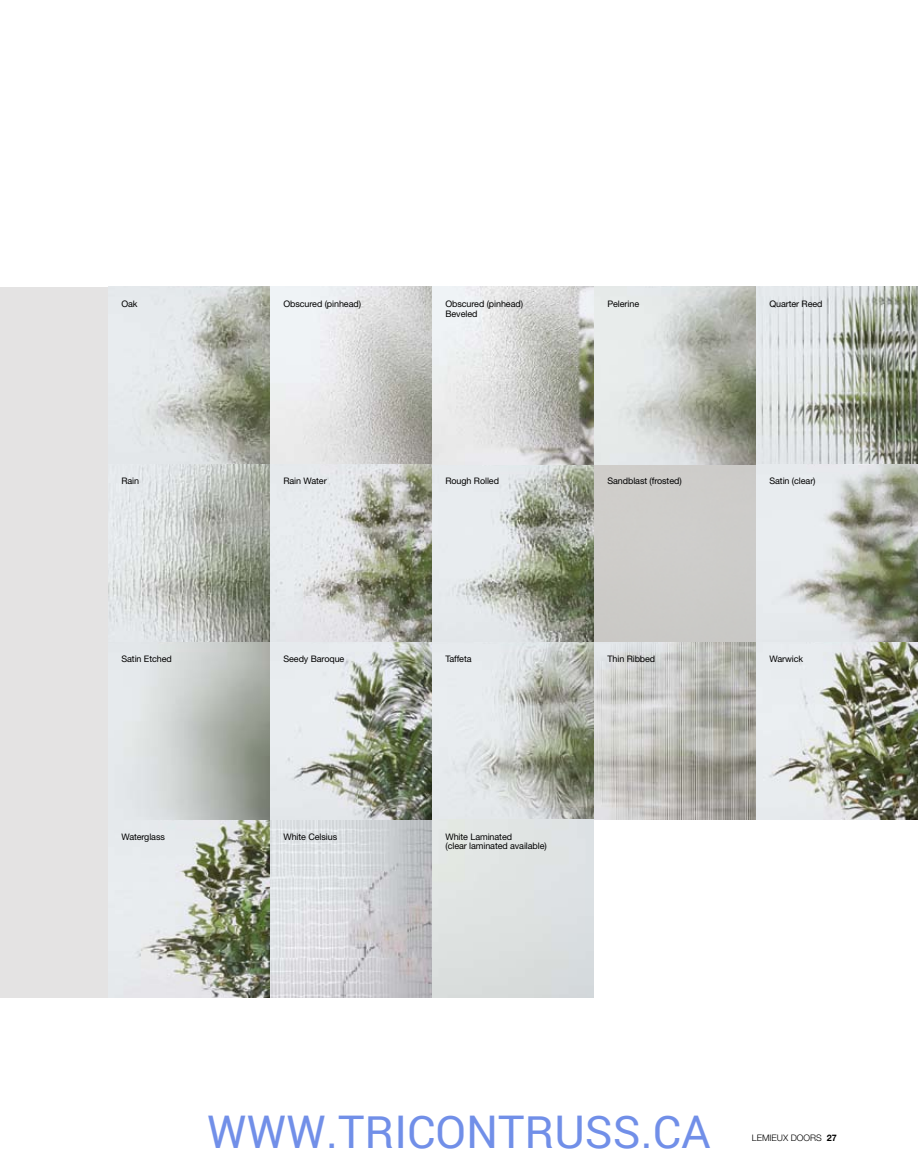
<style>
.page{position:relative;width:918px;height:1175px;background:#fff}
.page>*{position:absolute;margin:0;border:0;box-sizing:border-box;transform-origin:0 0}
.t1{font:45px "Roboto";color:rgb(65 105 225/.75)}
.t2{font:9px/9.8px "Helvetica Neue LT Std";letter-spacing:-.01em;color:#000}
.t3{font:300 9px "Helvetica Neue LT Std";color:#000}
.s1{font-weight:700}
</style>
<div class="page">
<div style="left:0;top:287px;width:108px;height:710px;background:#e4e3e3"></div>
<img style="left:270px;top:464px;width:486px;height:178px">
<img style="left:756px;top:287px;width:162px;height:355px">
<img style="left:108px;top:819px;width:486px;height:178px">
<img style="left:108px;top:287px;width:648px;height:177px">
<img style="left:270px;top:642px;width:648px;height:177px">
<img style="left:108px;top:464px;width:162px;height:355px">
<p class="t2" style="left:122px;top:299px;width:18px">Oak</p>
<p class="t2" style="left:284px;top:299px;width:79px">Obscured (pinhead)</p>
<p class="t2" style="left:446px;top:299px;width:79px">Obscured (pinhead)<br>Beveled</p>
<p class="t2" style="left:608px;top:299px;width:33px">Pelerine</p>
<p class="t2" style="left:770px;top:299px;width:55px">Quarter Reed</p>
<p class="t2" style="left:122px;top:476px;width:19px">Rain</p>
<p class="t2" style="left:284px;top:476px;width:45px">Rain Water</p>
<p class="t2" style="left:446px;top:476px;width:55px">Rough Rolled</p>
<p class="t2" style="left:608px;top:476px;width:76px">Sandblast (frosted)</p>
<p class="t2" style="left:770px;top:476px;width:48px">Satin (clear)</p>
<p class="t2" style="left:122px;top:654px;width:52px">Satin Etched</p>
<p class="t2" style="left:284px;top:654px;width:62px">Seedy Baroque</p>
<p class="t2" style="left:770px;top:654px;width:35px">Warwick</p>
<p class="t2" style="left:446px;top:654px;width:28px">Taffeta</p>
<p class="t2" style="left:608px;top:654px;width:49px">Thin Ribbed</p>
<p class="t2" style="left:122px;top:831px;width:45px">Waterglass</p>
<p class="t2" style="left:284px;top:831px;width:55px">White Celsius</p>
<p class="t2" style="left:446px;top:831px;width:103px">White Laminated<br>(clear laminated available)</p>
<h1 class="t1" style="left:207px;top:1100px;width:505px">WWW.TRICONTRUSS.CA</h1>
<p class="t3" style="left:752px;top:1132px;width:87px">LEMIEUX DOORS <span class="s1">27</span></p>
</div>
